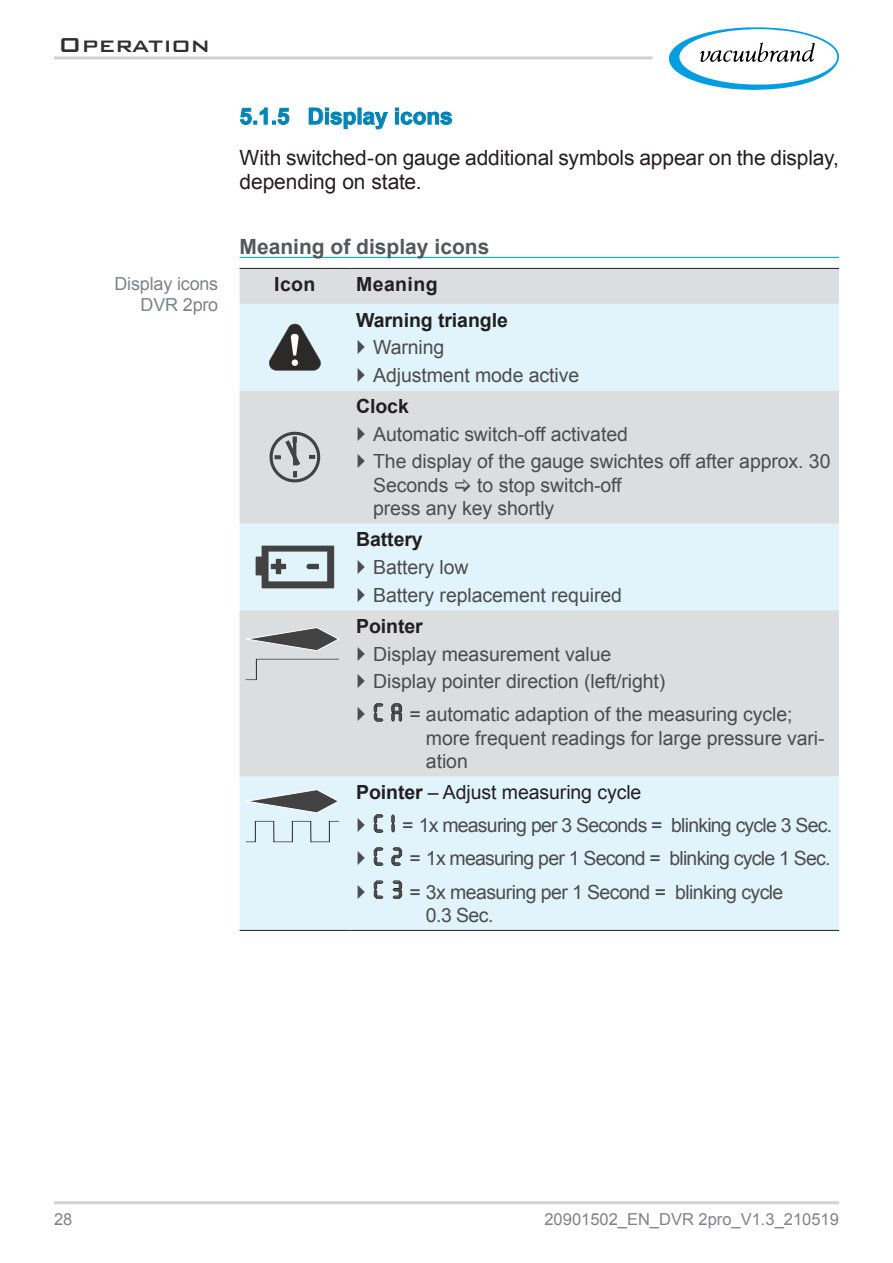
<style>
.page{position:relative;width:893px;height:1263px;background:#fff}
.page>*{position:absolute;margin:0;border:0;box-sizing:border-box;transform-origin:0 0}
.t1{font:500 27px "Bank Gothic BT";color:#312f30}
.t2{font:700 22.5px "Arial";color:#0083b6}
._14_Textkörper_Block{font:21px/24px "Arial";letter-spacing:-.005em;color:#231f20}
._14_Überschrift_Zwis{font:700 21px "Arial";color:#57585a}
.t3{font:19.5px/23.4px "Arial";letter-spacing:-.005em;color:#4b4c4d}
.t4{font:19.5px "Arial";letter-spacing:-.04em;color:#4b4c4d}
.t5{font:19.5px/23.4px "Arial";letter-spacing:-.03em;color:#4b4c4d}
._13x_Tabellen-Inhalt{font:700 19.5px "Arial";letter-spacing:-.005em;color:#231f20}
._13x_Tabellen-Inhalt-2{font:19.5px "Arial";letter-spacing:-.005em;color:#231f20}
._13x_Tabellen-Übersc{font:700 19.5px "Arial";letter-spacing:.02em;color:#231f20}
._12_Marginalientext{font:18px/21.6px "Arial";letter-spacing:-.01em;color:#808285;text-align:right}
.t6{font:16.5px "Arial";color:#808285}
.s1{font-family:"DJB Get Digital";font-size:24px}
.s2{font-weight:700}
</style>
<div class="page">
<hr style="left:54px;top:56px;width:599px;height:3px;background:#d1d2d4">
<svg style="left:669px;top:27px;width:170px;height:63px"></svg>
<hr style="left:54px;top:1201px;width:785px;height:3px;background:#d1d2d4">
<hr style="left:240px;top:257px;width:599px;height:1px;background:#00aeef">
<svg style="left:240px;top:108px;width:49px;height:17px"></svg>
<svg style="left:309px;top:108px;width:47px;height:21px"></svg>
<svg style="left:363px;top:112px;width:25px;height:17px"></svg>
<svg style="left:395px;top:108px;width:57px;height:17px"></svg>
<div style="left:240px;top:269px;width:599px;height:35px;background:#dcdddf"></div>
<svg style="left:240px;top:304px;width:599px;height:626px;background:#dee8ed"></svg>
<hr style="left:240px;top:268px;width:110px;height:1px;background:#231f20">
<hr style="left:350px;top:268px;width:489px;height:1px;background:#231f20">
<hr style="left:240px;top:930px;width:110px;height:1px;background:#231f20">
<hr style="left:350px;top:930px;width:489px;height:1px;background:#231f20">
<svg style="left:269px;top:324px;width:52px;height:46px;background:#787e80"></svg>
<svg style="left:270px;top:432px;width:50px;height:50px;background:#b0b0b2"></svg>
<svg style="left:256px;top:545px;width:78px;height:43px;background:#969fa3"></svg>
<div style="left:267px;top:550px;width:61px;height:32px;border:1px solid #434242"></div>
<svg style="left:246px;top:627px;width:93px;height:24px;background:#9c9c9d"></svg>
<div style="left:246px;top:659px;width:93px;height:21px;background:#dcdddf"></div>
<svg style="left:374px;top:703px;width:10px;height:19px"></svg>
<svg style="left:391px;top:703px;width:11px;height:19px"></svg>
<svg style="left:246px;top:789px;width:93px;height:24px;background:#9ea7ab"></svg>
<svg style="left:246px;top:821px;width:93px;height:21px;background:#d2e3ea"></svg>
<svg style="left:374px;top:814px;width:10px;height:19px"></svg>
<svg style="left:391px;top:814px;width:4px;height:19px"></svg>
<svg style="left:374px;top:847px;width:10px;height:19px"></svg>
<svg style="left:391px;top:847px;width:11px;height:19px"></svg>
<svg style="left:374px;top:880px;width:10px;height:19px"></svg>
<svg style="left:392px;top:880px;width:10px;height:19px"></svg>
<svg style="left:358px;top:340px;width:7px;height:14px"></svg>
<svg style="left:358px;top:368px;width:7px;height:14px"></svg>
<svg style="left:358px;top:426px;width:7px;height:15px"></svg>
<svg style="left:358px;top:454px;width:7px;height:14px"></svg>
<svg style="left:455px;top:479px;width:15px;height:13px"></svg>
<svg style="left:358px;top:560px;width:7px;height:14px"></svg>
<svg style="left:358px;top:587px;width:7px;height:15px"></svg>
<svg style="left:358px;top:646px;width:7px;height:15px"></svg>
<svg style="left:358px;top:674px;width:7px;height:14px"></svg>
<svg style="left:358px;top:707px;width:7px;height:14px"></svg>
<svg style="left:358px;top:818px;width:7px;height:14px"></svg>
<svg style="left:358px;top:851px;width:7px;height:14px"></svg>
<svg style="left:358px;top:884px;width:7px;height:14px"></svg>
<h1 class="t1" style="left:58px;top:31px;width:153px">Operation</h1>
<p class="_12_Marginalientext" style="left:114px;top:273px;width:105px">Display icons<br>DVR 2pro</p>
<p class="t2" style="left:240px;top:101px;width:215px">5.1.5 Display icons</p>
<p class="_14_Textkörper_Block" style="left:240px;top:146px;width:601px">With switched-on gauge additional symbols appear on the display, depending on state.</p>
<p class="_14_Überschrift_Zwis" style="left:240px;top:232px;width:251px">Meaning of display icons</p>
<p class="_13x_Tabellen-Übersc" style="left:274px;top:271px;width:43px">Icon</p>
<p class="_13x_Tabellen-Übersc" style="left:356px;top:271px;width:83px">Meaning</p>
<p class="_13x_Tabellen-Inhalt" style="left:356px;top:307px;width:153px">Warning triangle</p>
<p class="t3" style="left:373px;top:336px;width:73px">Warning</p>
<p class="t3" style="left:373px;top:364px;width:208px">Adjustment mode active</p>
<p class="_13x_Tabellen-Inhalt" style="left:356px;top:393px;width:54px">Clock</p>
<p class="t3" style="left:373px;top:422px;width:256px">Automatic switch-off activated</p>
<p class="t3" style="left:373px;top:450px;width:459px">The display of the gauge swichtes off after approx. 30<br>Seconds</p>
<p class="t3" style="left:373px;top:473px;width:250px;text-indent:104px">to stop switch-off press any key shortly</p>
<p class="_13x_Tabellen-Inhalt" style="left:356px;top:527px;width:68px">Battery</p>
<p class="t3" style="left:373px;top:556px;width:97px">Battery low</p>
<p class="t3" style="left:373px;top:583px;width:250px">Battery replacement required</p>
<p class="_13x_Tabellen-Inhalt" style="left:356px;top:613px;width:68px">Pointer</p>
<p class="t3" style="left:373px;top:642px;width:240px">Display measurement value</p>
<p class="t3" style="left:373px;top:670px;width:294px">Display pointer direction (left/right)</p>
<p class="t3" style="left:426px;top:703px;width:400px;text-indent:-53px"><span class="s1">C A</span> = automatic adaption of the measuring cycle; more frequent readings for large pressure vari‑ ation</p>
<p class="_13x_Tabellen-Inhalt-2" style="left:356px;top:780px;width:287px"><span class="s2">Pointer</span> – Adjust measuring cycle</p>
<p class="t4" style="left:373px;top:813px;width:461px"><span class="s1">C 1</span> = 1x measuring per 3 Seconds = blinking cycle 3 Sec.</p>
<p class="t4" style="left:373px;top:846px;width:459px"><span class="s1">C 2</span> = 1x measuring per 1 Second = blinking cycle 1 Sec.</p>
<p class="t5" style="left:426px;top:880px;width:359px;text-indent:-53px"><span class="s1">C 3</span> = 3x measuring per 1 Second = blinking cycle<br>0.3 Sec.</p>
<p class="t6" style="left:54px;top:1209px;width:20px">28</p>
<p class="t6" style="left:544px;top:1209px;width:296px">20901502_EN_DVR 2pro_V1.3_210519</p>
</div>
